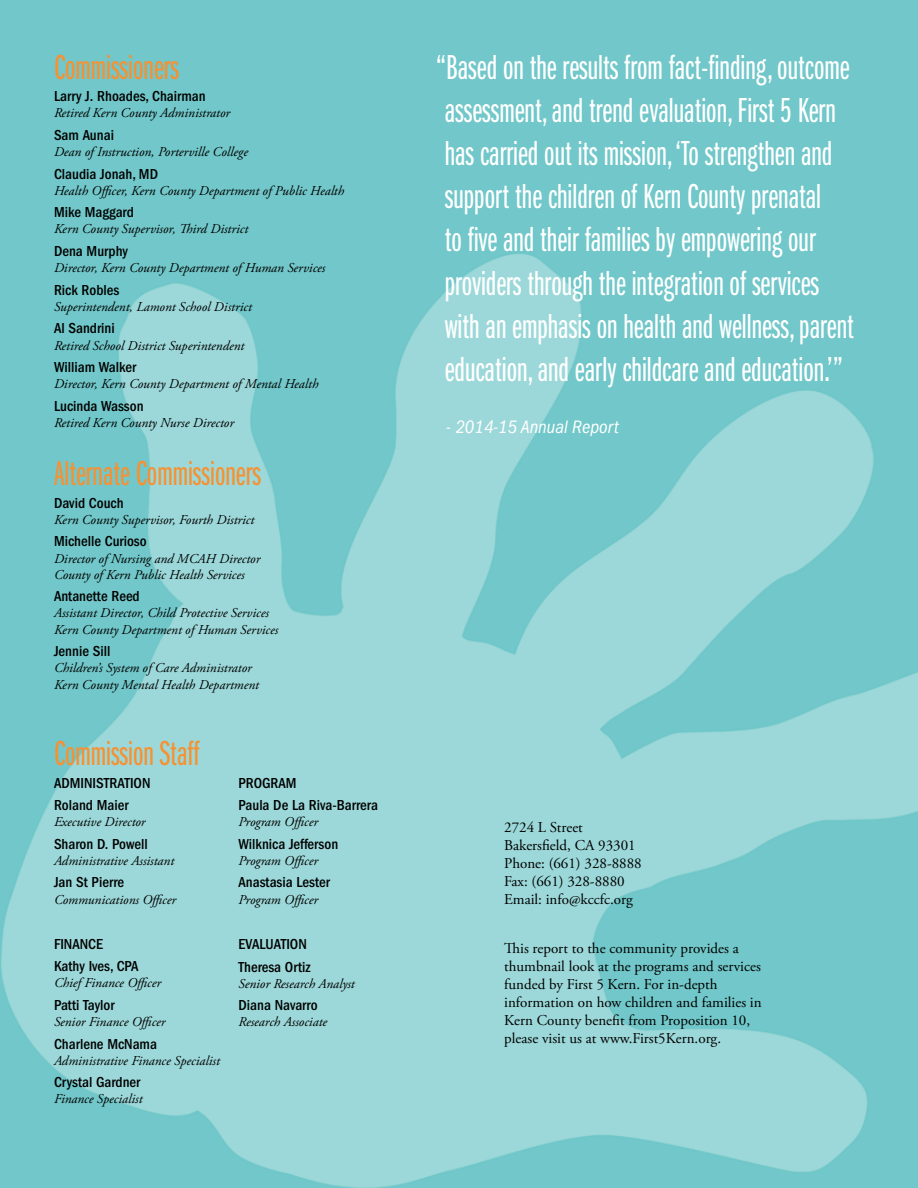
<style>
.page{position:relative;width:918px;height:1188px;background:#fff}
.page>*{position:absolute;margin:0;border:0;box-sizing:border-box;transform-origin:0 0}
.t1{font:36px/43.2px "ITC Franklin Gothic Std Bk X Cp";color:#fff}
.t2{font:36px "ITC Franklin Gothic Std Bk X Cp";color:#f79131}
.t3{font:italic condensed 18.6px "ITC Franklin Gothic Std";color:#fff}
.t4{font:500 condensed 15px/22.5px "ITC Franklin Gothic Std";color:#000}
.t5{font:15px/18px "Adobe Garamond Pro";color:#000}
.t6{font:italic 13.5px/16.2px "Adobe Garamond Pro";color:#000}
</style>
<div class="page">
<img style="left:0;top:0;width:918px;height:1188px">
<h1 class="t2" style="left:54px;top:48px;width:127px">Commissioners</h1>
<p class="t4" style="left:54px;top:85px;width:153px">Larry J. Rhoades, Chairman</p>
<p class="t6" style="left:54px;top:105px;width:178px">Retired Kern County Administrator</p>
<p class="t4" style="left:54px;top:124px;width:61px">Sam Aunai</p>
<p class="t6" style="left:54px;top:144px;width:196px">Dean of Instruction, Porterville College</p>
<p class="t4" style="left:54px;top:162px;width:106px">Claudia Jonah, MD</p>
<p class="t6" style="left:54px;top:183px;width:292px">Health Officer, Kern County Department of Public Health</p>
<p class="t4" style="left:54px;top:201px;width:81px">Mike Maggard</p>
<p class="t6" style="left:54px;top:221px;width:196px">Kern County Supervisor, Third District</p>
<p class="t4" style="left:54px;top:240px;width:75px">Dena Murphy</p>
<p class="t6" style="left:54px;top:260px;width:273px">Director, Kern County Department of Human Services</p>
<p class="t4" style="left:54px;top:279px;width:67px">Rick Robles</p>
<p class="t6" style="left:54px;top:299px;width:199px">Superintendent, Lamont School District</p>
<p class="t4" style="left:54px;top:317px;width:62px">Al Sandrini</p>
<p class="t6" style="left:54px;top:338px;width:192px">Retired School District Superintendent</p>
<p class="t4" style="left:54px;top:356px;width:84px">William Walker</p>
<p class="t6" style="left:54px;top:376px;width:266px">Director, Kern County Department of Mental Health</p>
<p class="t4" style="left:54px;top:395px;width:91px">Lucinda Wasson</p>
<p class="t6" style="left:54px;top:415px;width:181px">Retired Kern County Nurse Director</p>
<h1 class="t2" style="left:54px;top:455px;width:209px">Alternate Commissioners</h1>
<p class="t4" style="left:54px;top:492px;width:71px">David Couch</p>
<p class="t6" style="left:54px;top:512px;width:202px">Kern County Supervisor, Fourth District</p>
<p class="t4" style="left:54px;top:530px;width:94px">Michelle Curioso</p>
<p class="t6" style="left:54px;top:551px;width:208px">Director of Nursing and MCAH Director<br>County of Kern Public Health Services</p>
<p class="t4" style="left:54px;top:585px;width:87px">Antanette Reed</p>
<p class="t6" style="left:54px;top:605px;width:226px">Assistant Director, Child Protective Services<br>Kern County Department of Human Services</p>
<p class="t4" style="left:54px;top:640px;width:58px">Jennie Sill</p>
<p class="t6" style="left:54px;top:660px;width:206px">Children’s System of Care Administrator<br>Kern County Mental Health Department</p>
<h1 class="t2" style="left:54px;top:735px;width:147px">Commission Staff</h1>
<p class="t4" style="left:54px;top:771px;width:98px">ADMINISTRATION<br>Roland Maier</p>
<p class="t6" style="left:54px;top:814px;width:93px">Executive Director</p>
<p class="t4" style="left:54px;top:833px;width:95px">Sharon D. Powell</p>
<p class="t6" style="left:54px;top:853px;width:122px">Administrative Assistant</p>
<p class="t4" style="left:54px;top:871px;width:72px">Jan St Pierre</p>
<p class="t6" style="left:54px;top:892px;width:124px">Communications Officer</p>
<p class="t4" style="left:54px;top:932px;width:86px">FINANCE<br>Kathy Ives, CPA</p>
<p class="t6" style="left:54px;top:975px;width:109px">Chief Finance Officer</p>
<p class="t4" style="left:54px;top:994px;width:62px">Patti Taylor</p>
<p class="t6" style="left:54px;top:1014px;width:113px">Senior Finance Officer</p>
<p class="t4" style="left:54px;top:1032px;width:104px">Charlene McNama</p>
<p class="t6" style="left:54px;top:1053px;width:167px">Administrative Finance Specialist</p>
<p class="t4" style="left:54px;top:1071px;width:88px">Crystal Gardner</p>
<p class="t6" style="left:54px;top:1091px;width:90px">Finance Specialist</p>
<p class="t4" style="left:238px;top:771px;width:141px">PROGRAM<br>Paula De La Riva-Barrera</p>
<p class="t6" style="left:238px;top:814px;width:81px">Program Officer</p>
<p class="t4" style="left:238px;top:833px;width:101px">Wilknica Jefferson</p>
<p class="t6" style="left:238px;top:853px;width:81px">Program Officer</p>
<p class="t4" style="left:238px;top:871px;width:93px">Anastasia Lester</p>
<p class="t6" style="left:238px;top:892px;width:81px">Program Officer</p>
<p class="t4" style="left:238px;top:933px;width:74px">EVALUATION<br>Theresa Ortiz</p>
<p class="t6" style="left:238px;top:976px;width:118px">Senior Research Analyst</p>
<p class="t4" style="left:238px;top:994px;width:81px">Diana Navarro</p>
<p class="t6" style="left:238px;top:1014px;width:90px">Research Associate</p>
<p class="t1" style="left:436px;top:46px;width:420px">“Based on the results from fact-finding, outcome assessment, and trend evaluation, First 5 Kern has carried out its mission, ‘To strengthen and support the children of Kern County prenatal<br>to five and their families by empowering our providers through the integration of services with an emphasis on health and wellness, parent education, and early childcare and education.’”</p>
<h2 class="t3" style="left:446px;top:417px;width:174px">- 2014-15 Annual Report</h2>
<p class="t5" style="left:504px;top:818px;width:139px">2724 L Street<br>Bakersfield, CA 93301<br>Phone: (661) 328-8888<br>Fax: (661) 328-8880<br>Email: info@kccfc.org</p>
<p class="t5" style="left:504px;top:940px;width:259px">This report to the community provides a thumbnail look at the programs and services funded by First 5 Kern. For in-depth information on how children and families in Kern County benefit from Proposition 10, please visit us at www.First5Kern.org.</p>
</div>
